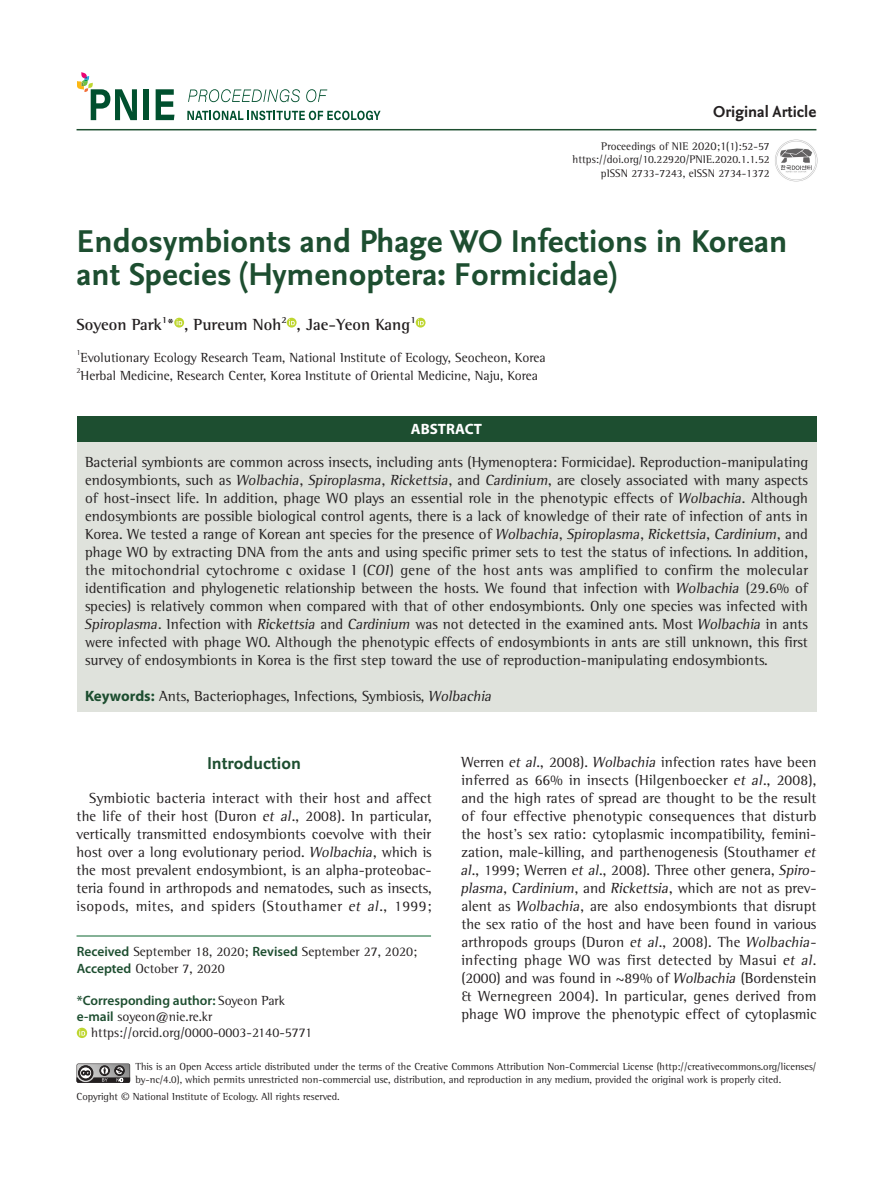
<style>
.page{position:relative;width:893px;height:1191px;background:#fff}
.page>*{position:absolute;margin:0;border:0;box-sizing:border-box;transform-origin:0 0}
.t1{font:700 33px/33px "Nexus Sans";color:#1d4e30}
.t2{font:700 18px "Nexus Sans";color:#1d4e30}
.t3{font:700 16.5px "Rotis Semi Serif Std";color:#231f20}
.t4{font:700 16.5px "Nexus Sans";color:#231f20}
.t5{font:15px/18px "Rotis Semi Serif Std";color:#231f20;text-align:justify}
.t6{font:700 15px "Myriad Pro";color:#fff}
.t7{font:13.5px/16.2px "Rotis Semi Serif Std";color:#231f20}
.t8{font:600 13.5px "Myriad Pro";color:#1d4e30}
.t9{font:11.25px/13.8px "Rotis Semi Serif Std";color:#231f20;text-align:right}
.t10{font:10.5px/12.6px "Rotis Semi Serif Std";color:#231f20}
.t11{font:700 9.6px "Rotis Semi Serif Std";color:#231f20}
.t12{font:7.8px "Rotis Semi Serif Std";color:#231f20}
.s1{font-size:12px}
.s2{font-style:italic}
.s3{font-family:"Myriad Pro";font-weight:700;color:#1d4e30}
.s4{font-family:"Myriad Pro";font-weight:600;color:#1d4e30}
.s5{font-family:"Rotis Semi Serif Std";font-weight:400;color:#231f20}
.s6{font-family:"Utopia"}
</style>
<div class="page">
<svg style="left:174px;top:318px;width:10px;height:9px"></svg>
<svg style="left:177px;top:319px;width:5px;height:6px"></svg>
<svg style="left:287px;top:318px;width:10px;height:9px"></svg>
<svg style="left:289px;top:319px;width:6px;height:6px"></svg>
<svg style="left:416px;top:318px;width:10px;height:9px"></svg>
<svg style="left:418px;top:319px;width:6px;height:6px"></svg>
<svg style="left:77px;top:1063px;width:53px;height:19px"></svg>
<svg style="left:188px;top:89px;width:112px;height:13px"></svg>
<svg style="left:306px;top:89px;width:21px;height:13px"></svg>
<svg style="left:187px;top:111px;width:194px;height:9px"></svg>
<div style="left:144px;top:89px;width:5px;height:31px;background:#00502e"></div>
<svg style="left:156px;top:89px;width:18px;height:31px"></svg>
<svg style="left:77px;top:72px;width:60px;height:48px"></svg>
<div style="left:77px;top:416px;width:739px;height:296px;background:#dfe2dc"></div>
<div style="left:77px;top:416px;width:739px;height:25px;background:#1d4e30"></div>
<hr style="left:77px;top:129px;width:739px;height:1px;background:#1d4e30">
<svg style="left:77px;top:1027px;width:10px;height:11px"></svg>
<svg style="left:79px;top:1029px;width:6px;height:6px"></svg>
<hr style="left:77px;top:935px;width:354px;height:1px;background:#186d39">
<img style="left:775px;top:139px;width:42px;height:42px">
<p class="t4" style="left:713px;top:101px;width:105px">Original Article</p>
<p class="t9" style="left:573px;top:139px;width:199px">Proceedings of NIE <span class="s1">2020</span>;<span class="s1">1</span>(1):52-57 https://doi.org/10.22920/PNIE.2020.1.1.52 pISSN 2733-7243, eISSN 2734-1372</p>
<h1 class="t1" style="left:77px;top:225px;width:712px">Endosymbionts and Phage WO Infections in Korean ant Species (Hymenoptera: Formicidae)</h1>
<p class="t3" style="left:77px;top:315px;width:206px">Soyeon Park * , Pureum Noh</p>
<p class="t11" style="left:162px;top:314px;width:7px">1</p>
<p class="t11" style="left:281px;top:314px;width:7px">2</p>
<p class="t3" style="left:297px;top:315px;width:115px">, Jae-Yeon Kang</p>
<p class="t11" style="left:410px;top:314px;width:7px">1</p>
<p class="t12" style="left:77px;top:348px;width:6px">1</p>
<p class="t7" style="left:81px;top:349px;width:467px">Evolutionary Ecology Research Team, National Institute of Ecology, Seocheon, Korea</p>
<p class="t12" style="left:77px;top:366px;width:6px">2</p>
<p class="t7" style="left:81px;top:367px;width:459px">Herbal Medicine, Research Center, Korea Institute of Oriental Medicine, Naju, Korea</p>
<p class="t6" style="left:411px;top:419px;width:73px">ABSTRACT</p>
<p class="t5" style="left:84px;top:453px;width:725px">Bacterial symbionts are common across insects, including ants (Hymenoptera: Formicidae). Reproduction-manipulating endosymbionts, such as <span class="s2">Wolbachia</span>, <span class="s2">Spiroplasma</span>, <span class="s2">Rickettsia</span>, and <span class="s2">Cardinium</span>, are closely associated with many aspects of host-insect life. In addition, phage WO plays an essential role in the phenotypic effects of <span class="s2">Wolbachia</span>. Although endosymbionts are possible biological control agents, there is a lack of knowledge of their rate of infection of ants in Korea. We tested a range of Korean ant species for the presence of <span class="s2">Wolbachia</span>, <span class="s2">Spiroplasma</span>, <span class="s2">Rickettsia</span>, <span class="s2">Cardinium</span>, and phage WO by extracting DNA from the ants and using specific primer sets to test the status of infections. In addition, the mitochondrial cytochrome c oxidase I (<span class="s2">COI</span>) gene of the host ants was amplified to confirm the molecular identification and phylogenetic relationship between the hosts. We found that infection with <span class="s2">Wolbachia</span> (29.6% of species) is relatively common when compared with that of other endosymbionts. Only one species was infected with <span class="s2">Spiroplasma</span>. Infection with <span class="s2">Rickettsia</span> and <span class="s2">Cardinium</span> was not detected in the examined ants. Most <span class="s2">Wolbachia</span> in ants were infected with phage WO. Although the phenotypic effects of endosymbionts in ants are still unknown, this first survey of endosymbionts in Korea is the first step toward the use of reproduction-manipulating endosymbionts.</p>
<p class="t5" style="left:85px;top:687px;width:411px"><span class="s3">Keywords:</span> Ants, Bacteriophages, Infections, Symbiosis, <span class="s2">Wolbachia</span></p>
<p class="t2" style="left:207px;top:752px;width:95px">Introduction</p>
<p class="t5" style="left:77px;top:789px;width:357px;text-indent:13px">Symbiotic bacteria interact with their host and affect the life of their host (Duron <span class="s2">et al</span>., 2008). In particular, vertically transmitted endosymbionts coevolve with their host over a long evolutionary period. <span class="s2">Wolbachia</span>, which is the most prevalent endosymbiont, is an alpha-proteobac&shy;teria found in arthropods and nematodes, such as insects, isopods, mites, and spiders (Stouthamer <span class="s2">et al</span>., 1999;</p>
<p class="t7" style="left:77px;top:943px;width:342px"><span class="s4">Received</span> September 18, 2020; <span class="s4">Revised</span> September 27, 2020;<br><span class="s4">Accepted</span> October 7, 2020</p>
<p class="t8" style="left:77px;top:991px;width:210px">*Corresponding author: <span class="s5">Soyeon Park</span></p>
<p class="t7" style="left:91px;top:1008px;width:222px;text-indent:-14px"><span class="s4">e-mail</span> soyeon@nie.re.kr https://orcid.org/0000-0003-2140-5771</p>
<p class="t5" style="left:460px;top:753px;width:360px;text-align:left">Werren <span class="s2">et al</span>., 2008). <span class="s2">Wolbachia</span> infection rates have been inferred as 66% in insects (Hilgenboecker <span class="s2">et al</span>., 2008), and the high rates of spread are thought to be the result of four effective phenotypic consequences that disturb the host’s sex ratio: cytoplasmic incompatibility, femini&shy;zation, male-killing, and parthenogenesis (Stouthamer <span class="s2">et al</span>., 1999; Werren <span class="s2">et al</span>., 2008). Three other genera, <span class="s2">Spiro&shy;plasma</span>, <span class="s2">Cardinium</span>, a n d <span class="s2">Rickettsia</span>, w h i ch a re n o t a s p rev - alent as <span class="s2">Wolbachia</span>, are also endosymbionts that disrupt the sex ratio of the host and have been found in various arthropods groups (Duron <span class="s2">et al</span>., 2008). The <span class="s2">Wolbachia&shy;</span>infecting phage WO was first detected by Masui <span class="s2">et al</span>. (2000) and was found in ~89% of <span class="s2">Wolbachia</span> (Bordenstein &amp; Wernegreen 2004). In particular, genes derived from phage WO improve the phenotypic effect of cytoplasmic</p>
<p class="t10" style="left:135px;top:1060px;width:682px">This is an Open Access article distributed under the terms of the Creative Commons Attribution Non-Commercial License (http://creativecommons.org/licenses/ by-nc/4.0), which permits unrestricted non-commercial use, distribution, and reproduction in any medium, provided the original work is properly cited.</p>
<p class="t10" style="left:77px;top:1090px;width:265px">Copyright <span class="s6">©</span> National Institute of Ecology. All rights reserved.</p>
</div>
